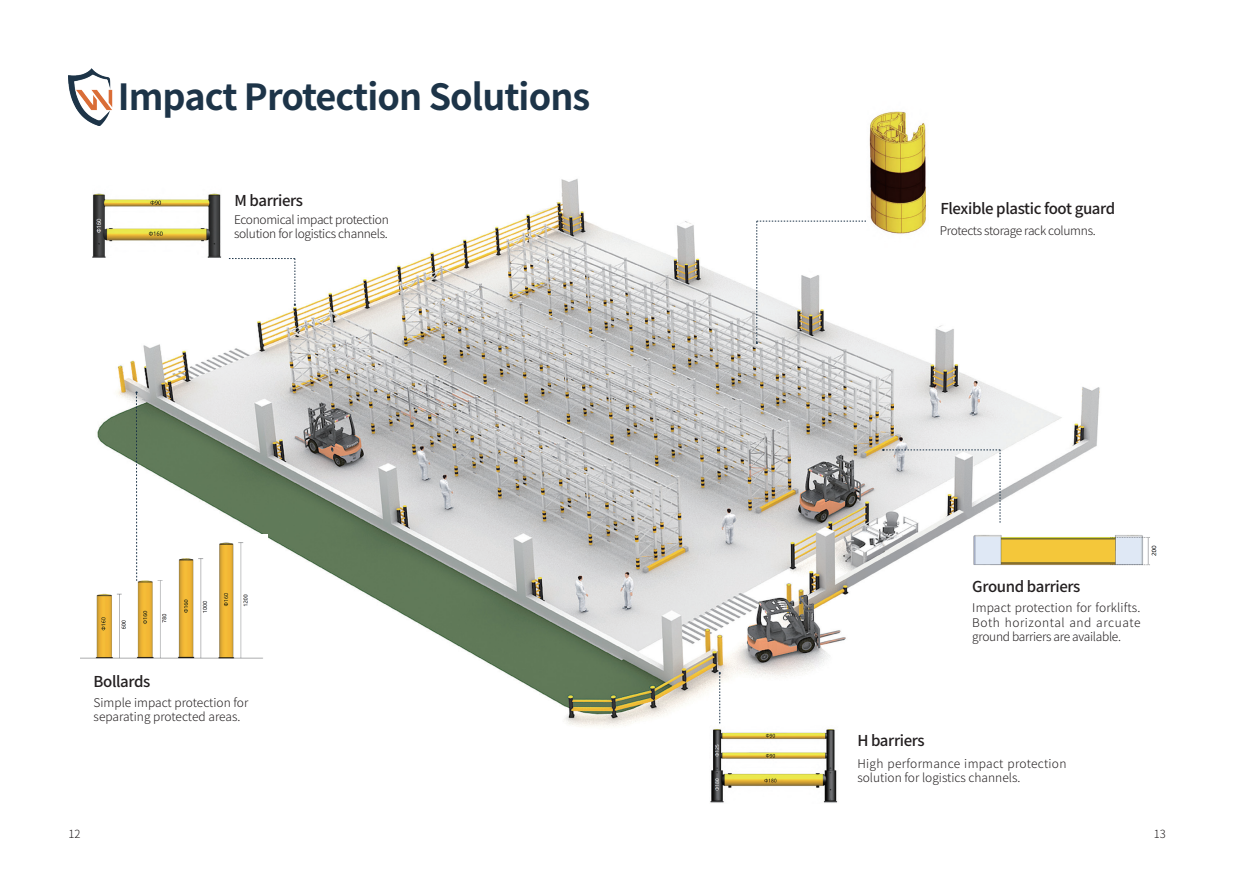
<style>
.page{position:relative;width:1234px;height:893px;background:#fff}
.page>*{position:absolute;margin:0;border:0;box-sizing:border-box;transform-origin:0 0}
.t1{font:700 36px "Source Han Sans CN";letter-spacing:-.025em;color:#1d3448}
.t2{font:500 15px "Source Han Sans CN";letter-spacing:-.025em;color:#231f20}
.t3{font:300 12px/14.4px "Source Han Sans CN";letter-spacing:-.015em;color:#231f20}
.t4{font:300 12px/14.4px "Source Han Sans CN";letter-spacing:.005em;color:#231f20}
.t5{font:300 11.25px "Source Han Sans CN";color:#231f20}
</style>
<div class="page">
<img style="left:97px;top:179px;width:1003px;height:548px">
<svg style="left:229px;top:258px;width:67px;height:48px"></svg>
<img style="left:68px;top:68px;width:45px;height:58px">
<img style="left:80px;top:535px;width:187px;height:126px">
<img style="left:92px;top:186px;width:129px;height:72px">
<svg style="left:135px;top:391px;width:3px;height:190px"></svg>
<svg style="left:755px;top:221px;width:161px;height:123px"></svg>
<svg style="left:718px;top:672px;width:2px;height:54px"></svg>
<svg style="left:882px;top:449px;width:118px;height:88px"></svg>
<img style="left:967px;top:525px;width:190px;height:42px">
<img style="left:866px;top:111px;width:62px;height:136px">
<img style="left:709px;top:726px;width:129px;height:77px">
<h1 class="t1" style="left:118px;top:77px;width:474px">Impact Protection Solutions</h1>
<p class="t2" style="left:234px;top:192px;width:70px">M barriers</p>
<p class="t3" style="left:234px;top:213px;width:156px">Economical impact protection solution for logistics channels.</p>
<p class="t2" style="left:94px;top:673px;width:58px">Bollards</p>
<p class="t3" style="left:94px;top:696px;width:156px">Simple impact protection for separating protected areas.</p>
<p class="t2" style="left:940px;top:200px;width:176px">Flexible plastic foot guard</p>
<p class="t3" style="left:939px;top:223px;width:157px">Protects storage rack columns.</p>
<p class="t2" style="left:972px;top:578px;width:110px">Ground barriers</p>
<p class="t2" style="left:857px;top:732px;width:69px">H barriers</p>
<p class="t3" style="left:972px;top:601px;width:170px;text-align:justify">Impact protection for forklifts.<br>Both horizontal and arcuate ground barriers are available.</p>
<p class="t4" style="left:857px;top:756px;width:210px">High performance impact protection solution for logistics channels.</p>
<p class="t5" style="left:68px;top:827px;width:14px">12</p>
<p class="t5" style="left:1153px;top:827px;width:14px">13</p>
</div>
